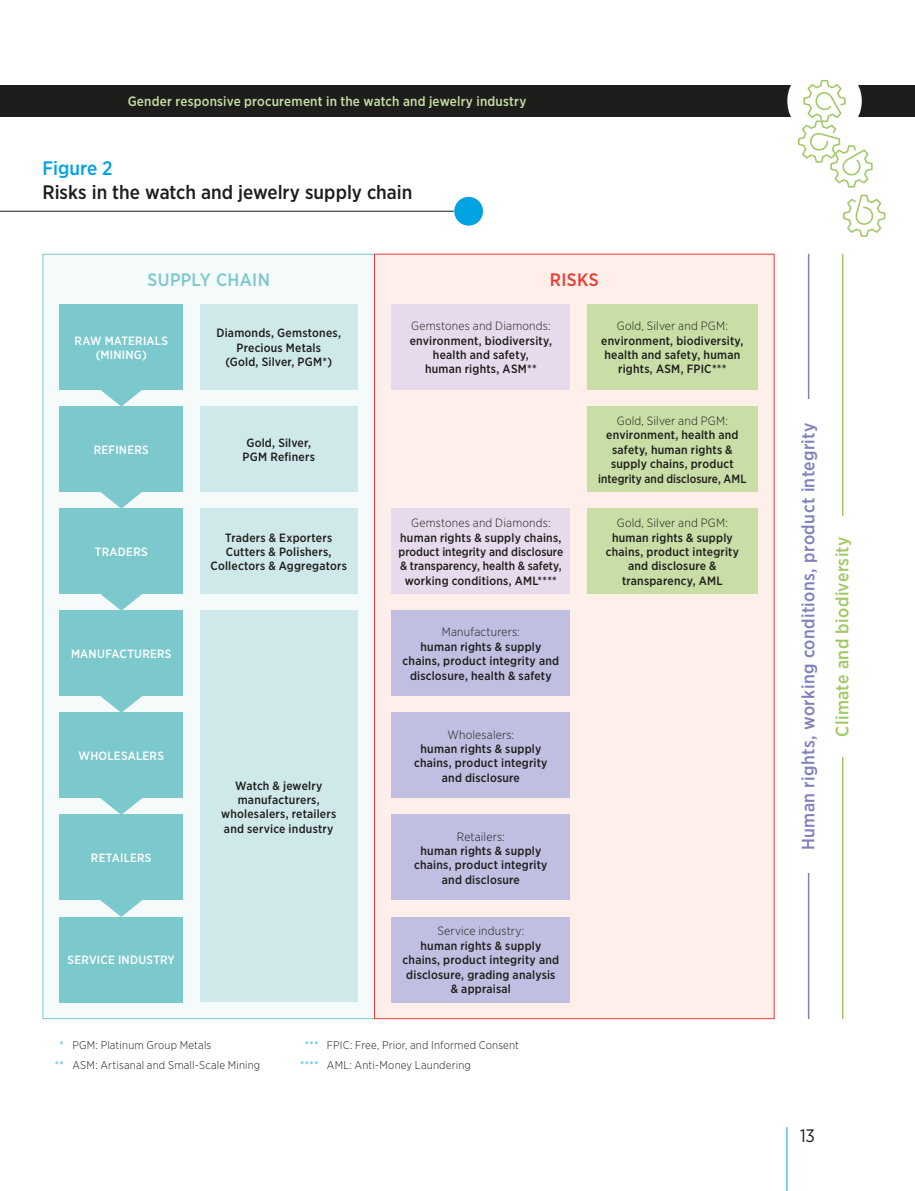
<style>
.page{position:relative;width:915px;height:1191px;background:#fff}
.page>*{position:absolute;margin:0;border:0;box-sizing:border-box;transform-origin:0 0}
.t1{font:500 19.5px "Gotham Narrow";color:#1d1d1b}
.t2{font:500 19.5px "Gotham Narrow";letter-spacing:-.005em;color:#00a3e2}
.t3{font:500 18px "Gotham Narrow";letter-spacing:.02em;color:#7f81bd}
.t4{font:500 18px "Gotham Narrow";letter-spacing:.02em;color:#a1c966}
.t5{font:500 18px "Gotham Narrow";letter-spacing:.015em;color:#7cc9cd}
.t6{font:500 18px "Gotham Narrow";letter-spacing:.025em;color:#e83d33}
.t7{font:18px "Gotham Narrow";color:#1d1d1b}
.t8{font:500 13.5px "Gotham Narrow";letter-spacing:.015em;color:#c8dea6}
.t9{font:500 12px/14.4px "Gotham Narrow";letter-spacing:.015em;color:#1d1d1b;text-align:center}
.t10{font:300 12px "Gotham Narrow";letter-spacing:.015em;color:#1d1d1b}
.t11{font:500 12px/14.4px "Gotham Narrow";letter-spacing:.02em;color:#fff;text-align:center}
.t12{font:300 11.25px/20px "Gotham Narrow";letter-spacing:.015em;color:#1d1d1b}
.s1{color:#00a3e2}
</style>
<div class="page">
<hr style="left:786px;top:1127px;width:1px;height:64px;background:#00a3e2">
<div style="left:0;top:85px;width:914px;height:32px;background:#1d1d1b"></div>
<div style="left:787px;top:64px;width:74px;height:74px;background:#fff;border-radius:50%"></div>
<svg style="left:798px;top:80px;width:74px;height:108px"></svg>
<svg style="left:843px;top:195px;width:42px;height:42px"></svg>
<hr style="left:0;top:211px;width:453px;height:1px;background:#1d1d1b">
<div style="left:454px;top:197px;width:29px;height:29px;background:#00a3e2;border-radius:50%"></div>
<div style="left:43px;top:254px;width:331px;height:764px;background:#f5fafb"></div>
<div style="left:374px;top:254px;width:399px;height:764px;background:#feefea"></div>
<div style="left:60px;top:304px;width:123px;height:85px;background:#7cc9cd"></div>
<div style="left:200px;top:304px;width:157px;height:85px;background:#cfe9eb"></div>
<div style="left:587px;top:304px;width:170px;height:85px;background:#c8dea6"></div>
<div style="left:391px;top:304px;width:179px;height:85px;background:#e8daed"></div>
<div style="left:391px;top:508px;width:179px;height:85px;background:#e8daed"></div>
<div style="left:587px;top:406px;width:170px;height:85px;background:#c8dea6"></div>
<div style="left:587px;top:508px;width:170px;height:85px;background:#c8dea6"></div>
<div style="left:391px;top:610px;width:179px;height:86px;background:#c0bfe1"></div>
<div style="left:391px;top:713px;width:179px;height:85px;background:#c0bfe1"></div>
<div style="left:391px;top:815px;width:179px;height:85px;background:#c0bfe1"></div>
<div style="left:391px;top:917px;width:179px;height:85px;background:#c0bfe1"></div>
<div style="left:200px;top:406px;width:157px;height:85px;background:#cfe9eb"></div>
<div style="left:200px;top:508px;width:157px;height:85px;background:#cfe9eb"></div>
<div style="left:200px;top:610px;width:157px;height:392px;background:#cfe9eb"></div>
<div style="left:60px;top:610px;width:123px;height:86px;background:#7cc9cd"></div>
<div style="left:60px;top:406px;width:123px;height:85px;background:#7cc9cd"></div>
<div style="left:60px;top:713px;width:123px;height:85px;background:#7cc9cd"></div>
<div style="left:60px;top:508px;width:123px;height:85px;background:#7cc9cd"></div>
<div style="left:60px;top:815px;width:123px;height:85px;background:#7cc9cd"></div>
<div style="left:60px;top:917px;width:123px;height:85px;background:#7cc9cd"></div>
<svg style="left:100px;top:491px;width:42px;height:17px"></svg>
<svg style="left:100px;top:696px;width:42px;height:17px"></svg>
<svg style="left:100px;top:900px;width:42px;height:17px"></svg>
<svg style="left:100px;top:389px;width:42px;height:17px"></svg>
<svg style="left:100px;top:593px;width:42px;height:17px"></svg>
<svg style="left:100px;top:798px;width:42px;height:17px"></svg>
<hr style="left:841px;top:254px;width:2px;height:765px;background:#a1c966">
<div style="left:821px;top:516px;width:42px;height:240px;background:#fff"></div>
<hr style="left:807px;top:254px;width:2px;height:765px;background:#7f81bd">
<div style="left:787px;top:400px;width:42px;height:473px;background:#fff"></div>
<p class="t8" style="left:128px;top:93px;width:400px">Gender responsive procurement in the watch and jewelry industry</p>
<h1 class="t2" style="left:43px;top:156px;width:72px">Figure 2</h1>
<h1 class="t1" style="left:43px;top:179px;width:371px">Risks in the watch and jewelry supply chain</h1>
<h2 class="t5" style="left:147px;top:268px;width:124px">SUPPLY CHAIN</h2>
<h2 class="t6" style="left:549px;top:268px;width:51px">RISKS</h2>
<p class="t11" style="left:74px;top:333px;width:95px">RAW MATERIALS (MINING)</p>
<p class="t9" style="left:216px;top:326px;width:126px">Diamonds, Gemstones,<br>Precious Metals<br>(Gold, Silver, PGM*)</p>
<p class="t11" style="left:94px;top:442px;width:56px">REFINERS</p>
<p class="t11" style="left:95px;top:544px;width:54px">TRADERS</p>
<p class="t11" style="left:71px;top:646px;width:102px">MANUFACTURERS</p>
<p class="t11" style="left:79px;top:748px;width:87px">WHOLESALERS</p>
<p class="t11" style="left:91px;top:850px;width:62px">RETAILERS</p>
<p class="t9" style="left:242px;top:435px;width:74px">Gold, Silver,<br>PGM Refiners</p>
<p class="t9" style="left:210px;top:530px;width:138px">Traders &amp; Exporters<br>Cutters &amp; Polishers,<br>Collectors &amp; Aggregators</p>
<p class="t9" style="left:221px;top:778px;width:116px">Watch &amp; jewelry manufacturers, wholesalers, retailers and service industry</p>
<p class="t11" style="left:67px;top:952px;width:109px">SERVICE INDUSTRY</p>
<p class="t10" style="left:411px;top:318px;width:141px">Gemstones and Diamonds:</p>
<p class="t9" style="left:409px;top:333px;width:144px">environment, biodiversity, health and safety,<br>human rights, ASM**</p>
<p class="t10" style="left:411px;top:515px;width:141px">Gemstones and Diamonds:</p>
<p class="t9" style="left:398px;top:530px;width:166px">human rights &amp; supply chains, product integrity and disclosure &amp; transparency, health &amp; safety, working conditions, AML****</p>
<p class="t10" style="left:442px;top:625px;width:79px">Manufacturers:</p>
<p class="t9" style="left:402px;top:639px;width:158px">human rights &amp; supply chains, product integrity and disclosure, health &amp; safety</p>
<p class="t10" style="left:447px;top:727px;width:68px">Wholesalers:</p>
<p class="t9" style="left:414px;top:741px;width:135px">human rights &amp; supply chains, product integrity and disclosure</p>
<p class="t10" style="left:457px;top:829px;width:49px">Retailers:</p>
<p class="t9" style="left:414px;top:843px;width:135px">human rights &amp; supply chains, product integrity and disclosure</p>
<p class="t10" style="left:437px;top:924px;width:88px">Service industry:</p>
<p class="t9" style="left:402px;top:938px;width:158px">human rights &amp; supply chains, product integrity and disclosure, grading analysis &amp; appraisal</p>
<p class="t12" style="left:55px;top:1035px;width:207px;text-indent:5px"><span class="s1">*</span> PGM: Platinum Group Metals<br><span class="s1">**</span> ASM: Artisanal and Small-Scale Mining</p>
<p class="t12" style="left:300px;top:1035px;width:220px;text-indent:5px"><span class="s1">***</span> FPIC: Free, Prior, and Informed Consent <span class="s1">****</span> AML: Anti-Money Laundering</p>
<p class="t10" style="left:616px;top:318px;width:113px">Gold, Silver and PGM:</p>
<p class="t9" style="left:601px;top:333px;width:144px">environment, biodiversity, health and safety, human rights, ASM, FPIC***</p>
<p class="t10" style="left:616px;top:413px;width:113px">Gold, Silver and PGM:</p>
<p class="t9" style="left:598px;top:428px;width:150px">environment, health and safety, human rights &amp; supply chains, product integrity and disclosure, AML</p>
<p class="t10" style="left:616px;top:515px;width:113px">Gold, Silver and PGM:</p>
<p class="t9" style="left:605px;top:530px;width:135px">human rights &amp; supply chains, product integrity and disclosure &amp; transparency, AML</p>
<h2 class="t3" style="left:796px;top:850px;width:429px;rotate:-90deg">Human rights, working conditions, product integrity</h2>
<h2 class="t4" style="left:830px;top:736px;width:202px;rotate:-90deg">Climate and biodiversity</h2>
<h2 class="t7" style="left:799px;top:1124px;width:16px">13</h2>
</div>
